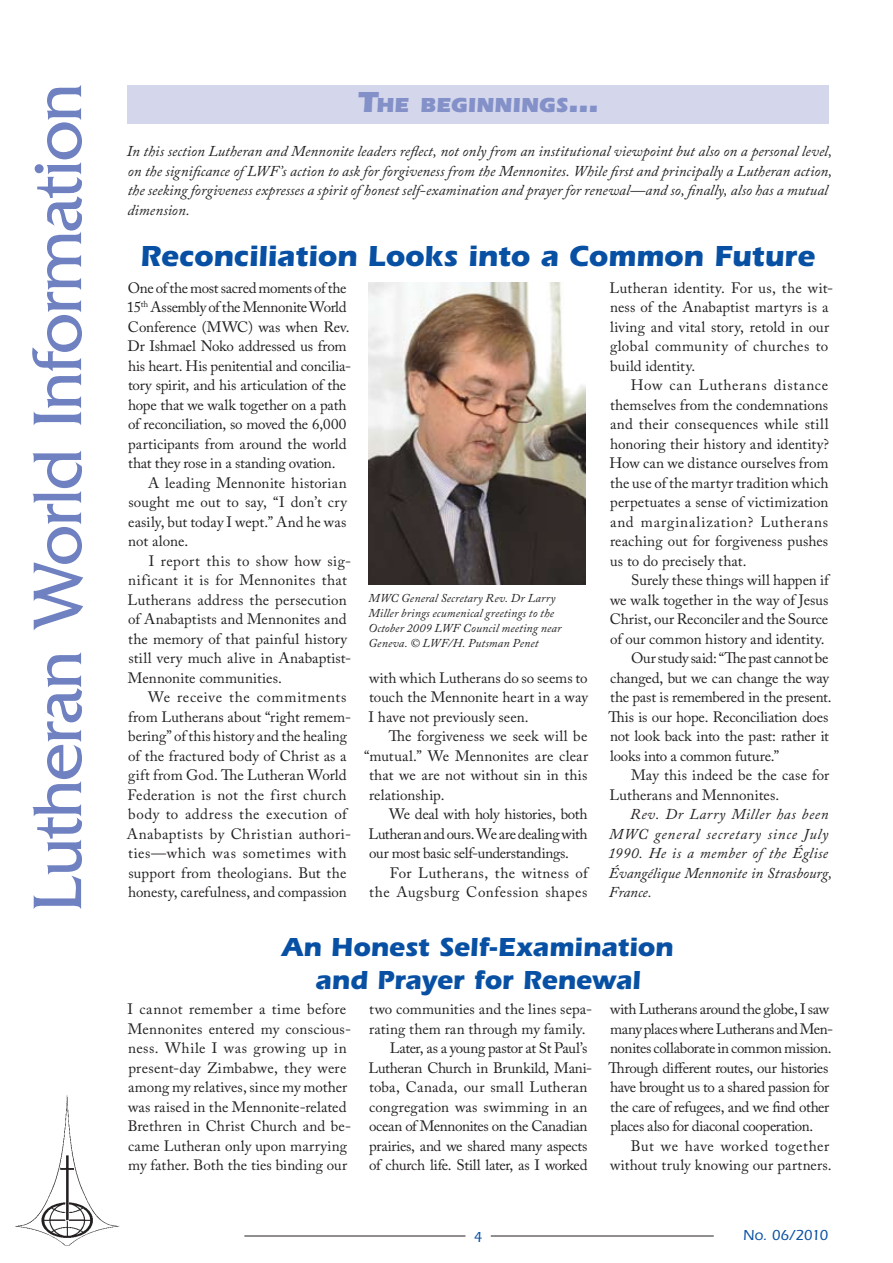
<style>
.page{position:relative;width:893px;height:1263px;background:#fff}
.page>*{position:absolute;margin:0;border:0;box-sizing:border-box;transform-origin:0 0}
.t1{font:72px "Friz Quadrata";letter-spacing:-.02em;color:#6f81c0}
.t2{font:700 30px "Itc Eras";letter-spacing:-.005em;color:#0850a3}
.t3{font:700 27px/33px "Itc Eras";letter-spacing:-.005em;color:#0850a3;text-align:center}
.t4{font:900 21px "Itc Eras";color:#8391c8}
.t5{font:15px/19.5px "Adobe Caslon Pro";color:#231f20}
.t6{font:15px/19.5px "Adobe Caslon Pro";letter-spacing:-.025em;color:#231f20}
.t7{font:15px/19.5px "Adobe Caslon Pro";letter-spacing:.02em;color:#231f20}
.t8{font:italic 15px/19.5px "Adobe Caslon Pro";letter-spacing:.005em;color:#231f20}
.t9{font:italic 15px/19.5px "Adobe Caslon Pro";letter-spacing:.03em;color:#231f20}
.t10{font:15px "Adobe Caslon Pro";letter-spacing:-.02em;color:#231f20}
.t11{font:15px/19.5px "Adobe Caslon Pro";letter-spacing:.03em;color:#231f20;text-align:right}
.t12{font:15px "Adobe Caslon Pro";letter-spacing:-.03em;color:#231f20}
.t13{font:15px "Adobe Caslon Pro";letter-spacing:.04em;color:#231f20}
.t14{font:500 15px "Itc Eras";letter-spacing:-.035em;color:#0850a3}
.t15{font:italic 12px/15px "Adobe Caslon Pro";letter-spacing:.015em;color:#231f20}
.s1{font-size:30px}
</style>
<div class="page">
<hr style="left:491px;top:1235px;width:223px;height:1px;background:#231f20">
<hr style="left:244px;top:1235px;width:221px;height:1px;background:#231f20">
<img style="left:15px;top:1095px;width:105px;height:151px">
<div style="left:128px;top:85px;width:701px;height:38px;background:#d4d7ec"></div>
<img style="left:369px;top:282px;width:216px;height:302px">
<h1 class="t1" style="left:17px;top:912px;width:830px;rotate:-90deg">Lutheran World Information</h1>
<h3 class="t4" style="left:358px;top:93px;width:242px"><span class="s1">T</span>HE BEGINNINGS<span class="s1">…</span></h3>
<p class="t8" style="left:127px;top:141px;width:707px">In this section Lutheran and Mennonite leaders reflect, not only from an institutional viewpoint but also on a personal level, on the significance of LWF’s action to ask for forgiveness from the Mennonites. While first and principally a Lutheran action, the seeking forgiveness expresses a spirit of honest self-examination and prayer for renewal—and so, finally, also has a mutual dimension.</p>
<h2 class="t2" style="left:140px;top:239px;width:676px">Reconciliation Looks into a Common Future</h2>
<p class="t5" style="left:127px;top:278px;width:226px">One ofthe most sacred moments ofthe 15<sup>th</sup> Assembly ofthe Mennonite World Conference (MWC) was when Rev.<br>Dr Ishmael Noko addressed us from his heart. His penitential and concilia&shy;tory spirit, and his articulation of the hope that we walk together on a path of reconciliation, so moved the 6,000 participants from around the world that they rose in a standing ovation.</p>
<p class="t5" style="left:128px;top:473px;width:220px;text-align:justify;text-indent:20px">A leading Mennonite historian sought me out to say, “I don’t cry easily, but today I wept.” And he was not alone.</p>
<p class="t5" style="left:128px;top:551px;width:225px;text-indent:21px">I report this to show how sig&shy;nificant it is for Mennonites that<br>Lutherans address the persecution of Anabaptists and Mennonites and the memory of that painful history still very much alive in Anabaptist-<br>Mennonite communities.</p>
<p class="t7" style="left:127px;top:687px;width:226px;text-indent:22px">We receive the commitments from Lutherans about “right remem&shy;bering” of this history and the healing of the fractured body of Christ as a gift from God. The Lutheran World Federation is not the first church body to address the execution of Anabaptists by Christian authori&shy;ties—which was sometimes with support from theologians. But the honesty, carefulness, and compassion</p>
<p class="t5" style="left:610px;top:278px;width:225px">Lutheran identity. For us, the wit&shy;ness of the Anabaptist martyrs is a living and vital story, retold in our global community of churches to build identity.</p>
<p class="t5" style="left:609px;top:375px;width:221px;text-align:justify;text-indent:21px">How can Lutherans distance themselves from the condemnations and their consequences while still honoring their history and identity?<br>How can we distance ourselves from the use of the martyr tradition which perpetuates a sense of victimization and marginalization? Lutherans reaching out for forgiveness pushes us to do precisely that.</p>
<p class="t5" style="left:631px;top:570px;width:199px">Surely these things will happen if</p>
<p class="t5" style="left:610px;top:590px;width:220px">we walk together in the way of Jesus</p>
<p class="t5" style="left:610px;top:609px;width:220px">Christ, our Reconciler and the Source</p>
<p class="t5" style="left:610px;top:629px;width:216px">of our common history and identity.</p>
<p class="t6" style="left:631px;top:648px;width:199px">Ourstudy said:“The past cannot be</p>
<p class="t5" style="left:610px;top:668px;width:220px">changed, but we can change the way</p>
<p class="t5" style="left:610px;top:687px;width:223px">the past is remembered in the present.</p>
<p class="t5" style="left:609px;top:707px;width:221px">This is our hope. Reconciliation does</p>
<p class="t10" style="left:610px;top:727px;width:220px">not look back into the past: rather it</p>
<p class="t5" style="left:610px;top:746px;width:170px">looks into a common future.”</p>
<p class="t5" style="left:631px;top:765px;width:200px">May this indeed be the case for</p>
<p class="t5" style="left:610px;top:785px;width:171px">Lutherans and Mennonites.</p>
<p class="t9" style="left:608px;top:804px;width:226px;text-indent:22px">Rev. Dr Larry Miller has been<br>MWC general secretary since July<br>1990. He is a member of the Église<br>Évangélique Mennonite in Strasbourg,<br>France.</p>
<p class="t15" style="left:369px;top:590px;width:194px">MWC General Secretary Rev. Dr Larry Miller brings ecumenical greetings to the October 2009 LWF Council meeting near Geneva. © LWF/H. Putsman Penet</p>
<p class="t5" style="left:369px;top:668px;width:221px;text-align:justify">with which Lutherans do so seems to touch the Mennonite heart in a way I have not previously seen.</p>
<p class="t5" style="left:389px;top:726px;width:200px">The forgiveness we seek will be</p>
<p class="t5" style="left:364px;top:746px;width:226px">“mutual.” We Mennonites are clear</p>
<p class="t5" style="left:369px;top:765px;width:220px">that we are not without sin in this</p>
<p class="t5" style="left:369px;top:785px;width:77px">relationship.</p>
<p class="t6" style="left:389px;top:804px;width:200px">We deal with holy histories, both</p>
<p class="t6" style="left:369px;top:824px;width:221px">Lutheranandours.We aredealingwith</p>
<p class="t6" style="left:369px;top:843px;width:201px">our most basic self-understandings.</p>
<p class="t11" style="left:390px;top:863px;width:199px">For Lutherans, the witness of</p>
<p class="t13" style="left:369px;top:883px;width:220px">the Augsburg Confession shapes</p>
<h3 class="t3" style="left:282px;top:930px;width:393px">An Honest Self-Examination and Prayer for Renewal</h3>
<p class="t5" style="left:128px;top:999px;width:225px">I cannot remember a time before Mennonites entered my conscious&shy;ness. While I was growing up in present-day Zimbabwe, they were among my relatives, since my mother was raised in the Mennonite-related Brethren in Christ Church and be&shy;came Lutheran only upon marrying my father. Both the ties binding our</p>
<p class="t5" style="left:369px;top:999px;width:224px">two communities and the lines sepa-</p>
<p class="t6" style="left:609px;top:999px;width:226px">with Lutherans around the globe, I saw manyplaceswhereLutherans andMen&shy;nonites collaborate in common mission.<br>Through different routes, our histories have brought us to a shared passion for the care of refugees, and we find other places also for diaconal cooperation.</p>
<p class="t11" style="left:610px;top:1136px;width:223px">But we have worked together without truly knowing our partners.</p>
<p class="t5" style="left:369px;top:1019px;width:218px">rating them ran through my family.</p>
<p class="t12" style="left:390px;top:1039px;width:199px">Later, as a young pastor at St Paul’s</p>
<p class="t5" style="left:368px;top:1058px;width:225px">Lutheran Church in Brunkild, Mani-</p>
<p class="t5" style="left:369px;top:1077px;width:220px">toba, Canada, our small Lutheran</p>
<p class="t7" style="left:369px;top:1097px;width:220px">congregation was swimming in an</p>
<p class="t6" style="left:369px;top:1116px;width:220px">ocean of Mennonites on the Canadian</p>
<p class="t10" style="left:369px;top:1137px;width:220px">prairies, and we shared many aspects</p>
<p class="t10" style="left:369px;top:1156px;width:220px">of church life. Still later, as I worked</p>
<p class="t14" style="left:743px;top:1227px;width:87px">No. 06/2010</p>
</div>
